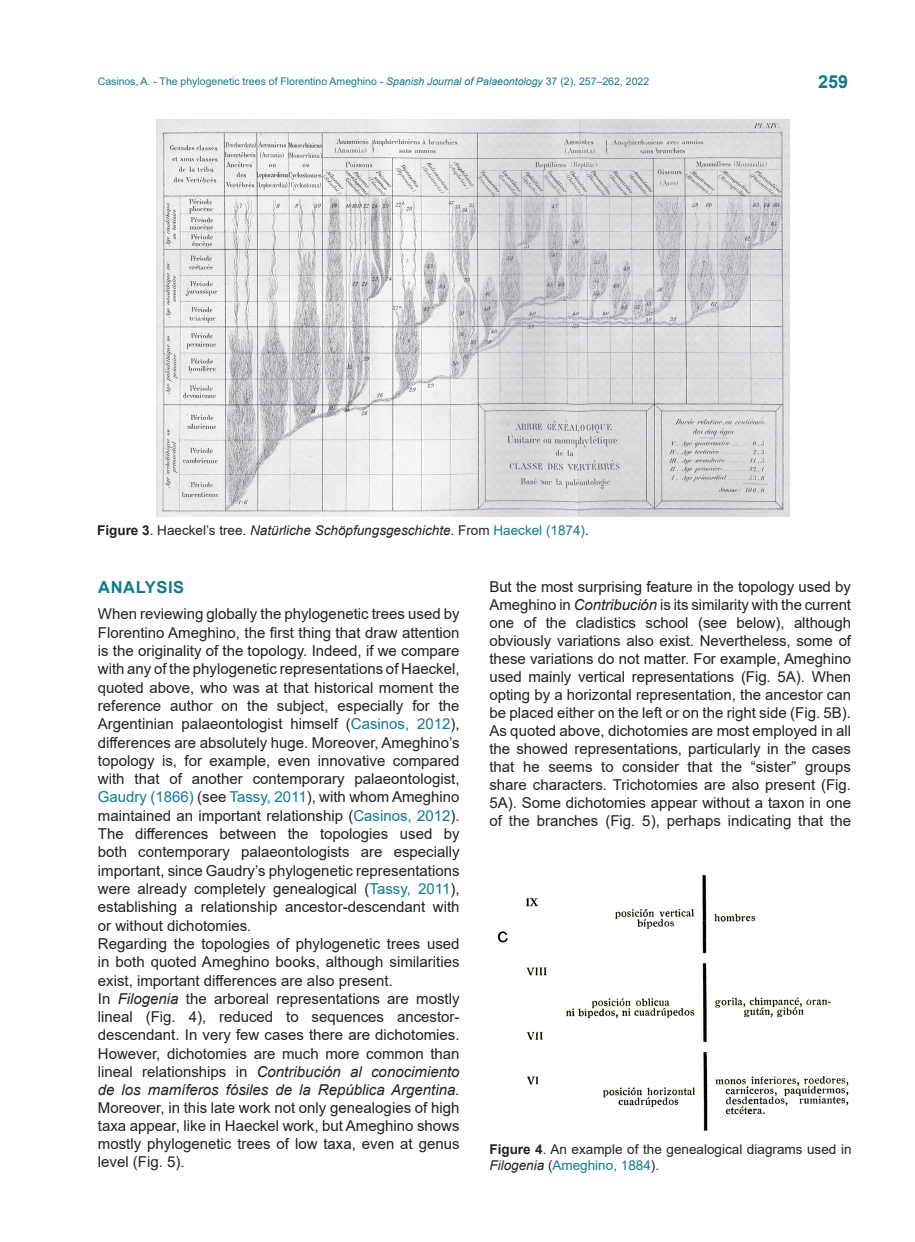
<style>
.page{position:relative;width:915px;height:1242px;background:#fff}
.page>*{position:absolute;margin:0;border:0;box-sizing:border-box;transform-origin:0 0}
.t1{font:700 18px "Arial";color:#107b8a}
.Titulo_1{font:700 16.5px "Arial";letter-spacing:.035em;color:#107b8a}
.Texto_ingles{font:15px/18.3px "Arial";color:#231f20;text-align:justify}
.Pies_de_figura{font:13.5px/16.2px "Arial";color:#231f20}
.Pies_de_figura-2{font:italic 13.5px "Arial";color:#231f20}
.t2{font:10.5px "Arial";color:#107b8a}
.s1{font-style:italic}
.s2{font-weight:700;font-style:normal}
.s3{font-style:normal}
.s4{font-style:normal;color:#107b8a}
.s5{color:#107b8a}
.s6{font-weight:700}
</style>
<div class="page">
<img style="left:156px;top:119px;width:633px;height:397px">
<img style="left:497px;top:874px;width:352px;height:257px">
<p class="t2" style="left:98px;top:74px;width:552px">Casinos, A. - The phylogenetic trees of Florentino Ameghino - <span class="s1">Spanish Journal of Palaeontology</span> 37 (2), 257–262, 2022</p>
<p class="t1" style="left:817px;top:69px;width:32px">259</p>
<p class="Pies_de_figura-2" style="left:97px;top:521px;width:493px"><span class="s2">Figure 3</span><span class="s3">. Haeckel’s tree.</span> Natürliche Schöpfungsgeschichte. <span class="s3">From</span> <span class="s4">Haeckel (1874)</span><span class="s3">.</span></p>
<p class="Titulo_1" style="left:98px;top:575px;width:87px">ANALYSIS</p>
<p class="Texto_ingles" style="left:98px;top:605px;width:363px">When reviewing globally the phylogenetic trees used by Florentino Ameghino, the first thing that draw attention is the originality of the topology. Indeed, if we compare with any of the phylogenetic representations of Haeckel, quoted above, who was at that historical moment the reference author on the subject, especially for the Argentinian palaeontologist himself (<span class="s5">Casinos, 2012</span>), differences are absolutely huge. Moreover, Ameghino’s topology is, for example, even innovative compared with that of another contemporary palaeontologist, <span class="s5">Gaudry (1866)</span> (see <span class="s5">Tassy, 2011</span>), with whom Ameghino maintained an important relationship (<span class="s5">Casinos, 2012</span>).<br>The differences between the topologies used by both contemporary palaeontologists are especially important, since Gaudry’s phylogenetic representations were already completely genealogical (<span class="s5">Tassy, 2011</span>), establishing a relationship ancestor-descendant with or without dichotomies.</p>
<p class="Texto_ingles" style="left:98px;top:934px;width:363px">Regarding the topologies of phylogenetic trees used in both quoted Ameghino books, although similarities exist, important differences are also present.</p>
<p class="Texto_ingles" style="left:98px;top:989px;width:363px">In <span class="s1">Filogenia</span> the arboreal representations are mostly lineal (Fig. 4), reduced to sequences ancestor&shy;descendant. In very few cases there are dichotomies.<br>However, dichotomies are much more common than lineal relationships in <span class="s1">Contribución al conocimiento de los mamíferos fósiles de la República Argentina.<br></span>Moreover, in this late work not only genealogies of high taxa appear, like in Haeckel work, but Ameghino shows mostly phylogenetic trees of low taxa, even at genus level (Fig. 5).</p>
<p class="Texto_ingles" style="left:489px;top:577px;width:363px">But the most surprising feature in the topology used by Ameghino in <span class="s1">Contribución</span> is its similarity with the current one of the cladistics school (see below), although obviously variations also exist. Nevertheless, some of these variations do not matter. For example, Ameghino used mainly vertical representations (Fig. 5A). When opting by a horizontal representation, the ancestor can be placed either on the left or on the right side (Fig. 5B).</p>
<p class="Texto_ingles" style="left:489px;top:721px;width:363px">As quoted above, dichotomies are most employed in all the showed representations, particularly in the cases that he seems to consider that the “sister” groups share characters. Trichotomies are also present (Fig.<br>5A). Some dichotomies appear without a taxon in one of the branches (Fig. 5), perhaps indicating that the</p>
<p class="Pies_de_figura" style="left:489px;top:1141px;width:363px"><span class="s6">Figure 4</span>. An example of the genealogical diagrams used in<br><span class="s1">Filogenia</span> (<span class="s5">Ameghino, 1884</span>).</p>
</div>
